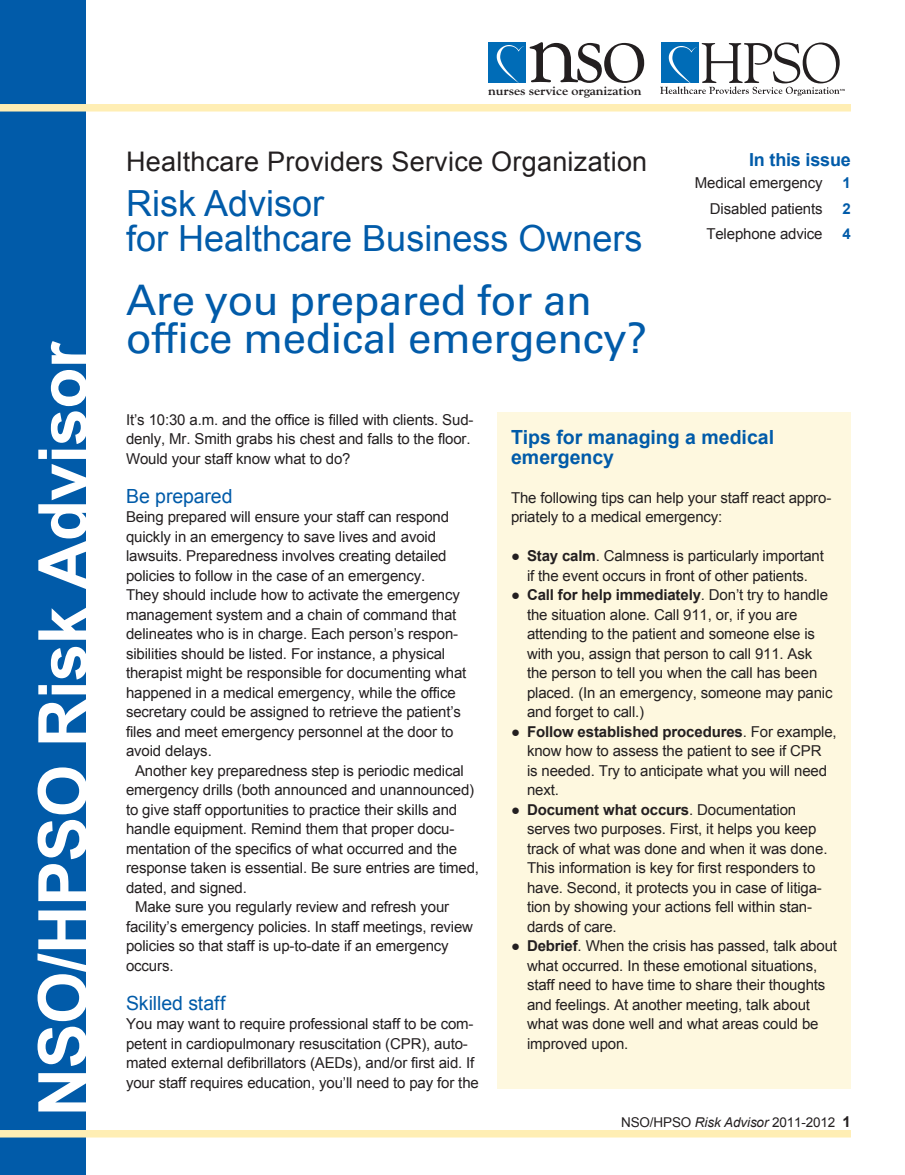
<style>
.page{position:relative;width:905px;height:1175px;background:#fff}
.page>*{position:absolute;margin:0;border:0;box-sizing:border-box;transform-origin:0 0}
.t1{font:90.9px "Goudy";color:#231f20}
.T2{font:700 67.5px "Arial";letter-spacing:-.01em;color:#fff}
.t2{font:42px/37.5px "Univers";letter-spacing:-.01em;color:#015ba9}
.t3{font:36px "Arial";color:#015ba9}
.t4{font:27px "Arial";letter-spacing:.01em;color:#231f20}
.t5{font:700 19.5px/19.5px "Arial";color:#015ba9}
.t6{font:19.5px "Arial";letter-spacing:-.005em;color:#015ba9}
.T1{font:700 18px "Arial";letter-spacing:-.01em;color:#015ba9}
.T1-2{font:15px/19.5px "Arial";letter-spacing:-.01em;color:#231f20}
.T2-2{font:15px/19.5px "Arial";letter-spacing:-.01em;color:#231f20}
.T1-3{font:700 15px "Arial";color:#015ba9}
.T1-4{font:13.5px "Arial";letter-spacing:-.01em;color:#231f20}
.t7{font:700 12.9px "Goudy";letter-spacing:-.015em;color:#231f20;scale:1.1 1}
.s1{font-weight:700}
.s2{font-style:italic}
.s3{font-weight:700;font-size:15px}
</style>
<div class="page">
<div style="left:0;top:0;width:85px;height:1174px;background:#015ba9"></div>
<div style="left:0;top:104px;width:850px;height:7px;background:#ffeeb4"></div>
<div style="left:488px;top:42px;width:38px;height:40px;background:#006cb7"></div>
<img style="left:496px;top:45px;width:28px;height:37px">
<div style="left:0;top:1130px;width:850px;height:7px;background:#ffeeb4"></div>
<svg style="left:660px;top:43px;width:184px;height:53px"></svg>
<div style="left:660px;top:43px;width:38px;height:40px;background:#006cb7"></div>
<img style="left:668px;top:46px;width:29px;height:37px">
<div style="left:497px;top:412px;width:353px;height:676px;background:#fef8df"></div>
<p class="T2" style="left:18px;top:1116px;width:777px;rotate:-90deg">NSO/HPSO Risk Advisor</p>
<p class="t1" style="left:528px;top:-6px;width:120px">nso</p>
<p class="t7" style="left:488px;top:83px;width:141px">nurses service organization</p>
<h1 class="t4" style="left:126px;top:144px;width:522px">Healthcare Providers Service Organization</h1>
<h1 class="t3" style="left:126px;top:180px;width:200px">Risk Advisor</h1>
<h1 class="t3" style="left:126px;top:214px;width:518px">for Healthcare Business Owners</h1>
<h1 class="t2" style="left:126px;top:282px;width:522px">Are you prepared for an office medical emergency?</h1>
<p class="T1" style="left:749px;top:148px;width:103px">In this issue</p>
<p class="T1-2" style="left:695px;top:173px;width:129px">Medical emergency</p>
<p class="T1-3" style="left:842px;top:173px;width:10px">1</p>
<p class="T1-2" style="left:710px;top:199px;width:114px">Disabled patients</p>
<p class="T1-3" style="left:842px;top:199px;width:10px">2</p>
<p class="T1-2" style="left:706px;top:224px;width:118px">Telephone advice</p>
<p class="T1-3" style="left:842px;top:224px;width:10px">4</p>
<p class="T1-2" style="left:126px;top:410px;width:349px">It’s 10:30 a.m. and the office is filled with clients. Sud&shy;denly, Mr. Smith grabs his chest and falls to the floor.<br>Would your staff know what to do?</p>
<h3 class="t6" style="left:126px;top:483px;width:108px">Be prepared</h3>
<p class="T1-2" style="left:126px;top:507px;width:342px">Being prepared will ensure your staff can respond quickly in an emergency to save lives and avoid lawsuits. Preparedness involves creating detailed policies to follow in the case of an emergency.<br>They should include how to activate the emergency management system and a chain of command that delineates who is in charge. Each person’s respon&shy;sibilities should be listed. For instance, a physical therapist might be responsible for documenting what happened in a medical emergency, while the office secretary could be assigned to retrieve the patient’s files and meet emergency personnel at the door to avoid delays.</p>
<p class="T2-2" style="left:126px;top:761px;width:354px;text-indent:9px">Another key preparedness step is periodic medical emergency drills (both announced and unannounced) to give staff opportunities to practice their skills and handle equipment. Remind them that proper docu&shy;mentation of the specifics of what occurred and the response taken is essential. Be sure entries are timed, dated, and signed.</p>
<p class="T2-2" style="left:126px;top:897px;width:348px;text-indent:9px">Make sure you regularly review and refresh your facility’s emergency policies. In staff meetings, review policies so that staff is up-to-date if an emergency occurs.</p>
<h3 class="t6" style="left:126px;top:990px;width:101px">Skilled staff</h3>
<p class="T1-2" style="left:126px;top:1014px;width:354px">You may want to require professional staff to be com&shy;petent in cardiopulmonary resuscitation (CPR), auto&shy;mated external defibrillators (AEDs), and/or first aid. If your staff requires education, you’ll need to pay for the</p>
<h3 class="t5" style="left:511px;top:428px;width:265px">Tips for managing a medical emergency</h3>
<p class="T1-2" style="left:511px;top:488px;width:322px">The following tips can help your staff react appro&shy;priately to a medical emergency:</p>
<p class="T1-2" style="left:511px;top:546px;width:314px;text-align:center">● <span class="s1">Stay calm</span>. Calmness is particularly important if the event occurs in front of other patients.</p>
<p class="T1-2" style="left:527px;top:585px;width:307px;text-indent:-16px">● <span class="s1">Call for help immediately</span>. Don’t try to handle the situation alone. Call 911, or, if you are attending to the patient and someone else is with you, assign that person to call 911. Ask the person to tell you when the call has been placed. (In an emergency, someone may panic and forget to call.)</p>
<p class="T1-2" style="left:527px;top:722px;width:311px;text-indent:-16px">● <span class="s1">Follow established procedures</span>. For example, know how to assess the patient to see if CPR<br>is needed. Try to anticipate what you will need next.</p>
<p class="T1-2" style="left:527px;top:800px;width:302px;text-indent:-16px">● <span class="s1">Document what occurs</span>. Documentation serves two purposes. First, it helps you keep track of what was done and when it was done.<br>This information is key for first responders to have. Second, it protects you in case of litiga&shy;tion by showing your actions fell within stan&shy;dards of care.</p>
<p class="T1-2" style="left:527px;top:936px;width:311px;text-indent:-16px">● <span class="s1">Debrief</span>. When the crisis has passed, talk about what occurred. In these emotional situations, staff need to have time to share their thoughts and feelings. At another meeting, talk about what was done well and what areas could be improved upon.</p>
<p class="T1-4" style="left:621px;top:1113px;width:231px">NSO/HPSO <span class="s2">Risk Advisor</span> 2011-2012 <span class="s3">1</span></p>
</div>
